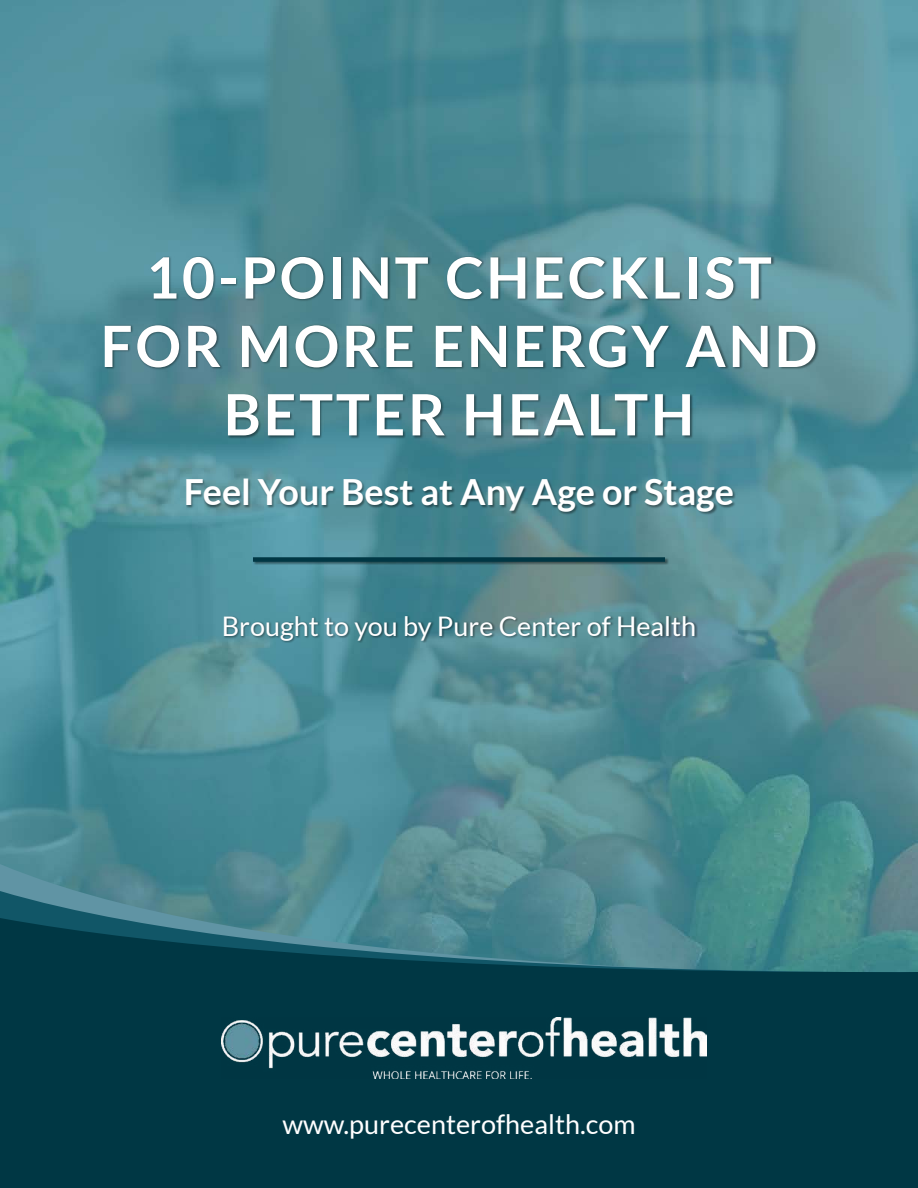
<style>
.page{position:relative;width:918px;height:1188px;background:#fff}
.page>*{position:absolute;margin:0;border:0;box-sizing:border-box;transform-origin:0 0}
.t1{font:700 57px/68.4px "Lato";letter-spacing:.05em;color:#fff;text-align:center}
.t2{font:700 36px "Lato";color:#fff}
.t3{font:27px "Lato";color:#fff}
</style>
<div class="page">
<img style="left:0;top:0;width:918px;height:864px">
<svg style="left:0;top:864px;width:918px;height:27px;background:#518a91"></svg>
<svg style="left:0;top:891px;width:918px;height:27px;background:#4c868e"></svg>
<svg style="left:0;top:918px;width:918px;height:270px;background:#0a424f"></svg>
<img style="left:222px;top:1017px;width:484px;height:61px">
<div style="left:105px;top:256px;width:715px;height:183px;background:#000;opacity:.42"></div>
<div style="left:186px;top:479px;width:550px;height:36px;background:#000;opacity:.42"></div>
<div style="left:253px;top:557px;width:416px;height:8px;background:#000;opacity:.42"></div>
<div style="left:253px;top:557px;width:412px;height:5px;background:#003744"></div>
<div style="left:224px;top:615px;width:474px;height:28px;background:#000;opacity:.42"></div>
<h1 class="t1" style="left:101px;top:243px;width:718px">10-POINT CHECKLIST<br>FOR MORE ENERGY AND<br>BETTER HEALTH</h1>
<h2 class="t2" style="left:184px;top:472px;width:552px">Feel Your Best at Any Age or Stage</h2>
<p class="t3" style="left:222px;top:611px;width:476px">Brought to you by Pure Center of Health</p>
<p class="t3" style="left:282px;top:1109px;width:355px">www.purecenterofhealth.com</p>
</div>
